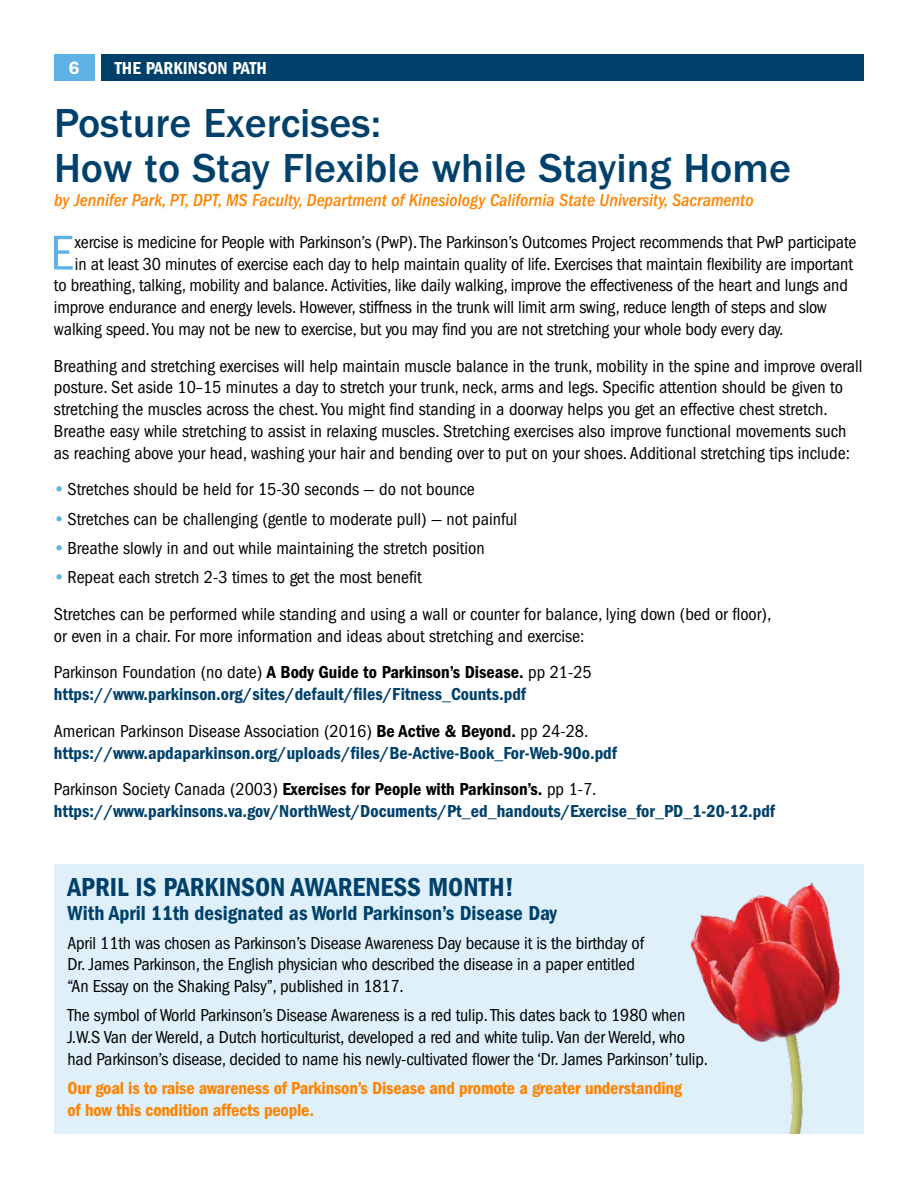
<style>
.page{position:relative;width:918px;height:1188px;background:#fff}
.page>*{position:absolute;margin:0;border:0;box-sizing:border-box;transform-origin:0 0}
.t1{font:condensed 50.55px "ITC Franklin Gothic Std";color:#5eb3e4}
.t2{font:500 42px/45px "ITC Franklin Gothic Std";color:#00416b}
.t3{font:27px "ITC Franklin Gothic Std Dm Cd";color:#00416b}
.t4{font:21px "ITC Franklin Gothic Std Dm Cd";color:#00416b}
.t5{font:condensed 18px/21.8px "ITC Franklin Gothic Std";letter-spacing:-.01em;color:#000}
.t6{font:18px "ITC Franklin Gothic Std Dm Cd";color:#00416b}
.t7{font:18px/21.8px "ITC Franklin Gothic Std Dm Cd";letter-spacing:-.01em;color:#ff8300}
.t8{font:italic 500 condensed 18px "ITC Franklin Gothic Std";color:#ff8300}
.t9{font:18px "ITC Franklin Gothic Std Dm Cd";letter-spacing:.005em;color:#fff}
.t10{font:600 18px "ITC Franklin Gothic Std";color:#fff}
.s1{font-weight:600;font-stretch:normal;color:#5eb3e4}
.s2{font-family:"ITC Franklin Gothic Std Dm Cd";font-stretch:normal}
</style>
<div class="page">
<div style="left:54px;top:54px;width:40px;height:27px;background:#5eb3e4"></div>
<div style="left:101px;top:54px;width:763px;height:27px;background:#00416b"></div>
<div style="left:54px;top:864px;width:810px;height:270px;background:#dff0fa"></div>
<img style="left:690px;top:882px;width:150px;height:252px">
<p class="t10" style="left:69px;top:57px;width:12px">6</p>
<p class="t9" style="left:115px;top:57px;width:154px">THE PARKINSON PATH</p>
<h2 class="t2" style="left:54px;top:101px;width:739px">Posture Exercises:<br>How to Stay Flexible while Staying Home</h2>
<p class="t8" style="left:54px;top:190px;width:701px">by Jennifer Park, PT, DPT, MS Faculty, Department of Kinesiology California State University, Sacramento</p>
<h1 class="t1" style="left:50px;top:224px;width:25px">E</h1>
<p class="t5" style="left:75px;top:231px;width:783px">xercise is medicine for People with Parkinson’s (PwP). The Parkinson’s Outcomes Project recommends that PwP participate</p>
<p class="t5" style="left:75px;top:253px;width:779px">in at least 30 minutes of exercise each day to help maintain quality of life. Exercises that maintain flexibility are important</p>
<p class="t5" style="left:54px;top:275px;width:795px">to breathing, talking, mobility and balance. Activities, like daily walking, improve the effectiveness of the heart and lungs and</p>
<p class="t5" style="left:54px;top:296px;width:775px">improve endurance and energy levels. However, stiffness in the trunk will limit arm swing, reduce length of steps and slow</p>
<p class="t5" style="left:54px;top:318px;width:731px">walking speed. You may not be new to exercise, but you may find you are not stretching your whole body every day.</p>
<p class="t5" style="left:54px;top:355px;width:810px">Breathing and stretching exercises will help maintain muscle balance in the trunk, mobility in the spine and improve overall posture. Set aside 10–15 minutes a day to stretch your trunk, neck, arms and legs. Specific attention should be given to stretching the muscles across the chest. You might find standing in a doorway helps you get an effective chest stretch.<br>Breathe easy while stretching to assist in relaxing muscles. Stretching exercises also improve functional movements such as reaching above your head, washing your hair and bending over to put on your shoes. Additional stretching tips include:</p>
<p class="t5" style="left:54px;top:479px;width:422px"><span class="s1">•</span>Stretches should be held for 15-30 seconds — do not bounce</p>
<p class="t5" style="left:54px;top:508px;width:465px"><span class="s1">•</span>Stretches can be challenging (gentle to moderate pull) — not painful</p>
<p class="t5" style="left:54px;top:537px;width:432px"><span class="s1">•</span>Breathe slowly in and out while maintaining the stretch position</p>
<p class="t5" style="left:54px;top:559px;width:719px;line-height:36.8px"><span class="s1">•</span>Repeat each stretch 2-3 times to get the most benefit<br>Stretches can be performed while standing and using a wall or counter for balance, lying down (bed or floor),</p>
<p class="t5" style="left:54px;top:617px;width:539px;line-height:36.8px">or even in a chair. For more information and ideas about stretching and exercise:<br>Parkinson Foundation (no date) <span class="s2">A Body Guide to Parkinson’s Disease.</span> pp 21-25</p>
<p class="t6" style="left:54px;top:684px;width:474px">https://www.parkinson.org/sites/default/files/Fitness_Counts.pdf</p>
<p class="t5" style="left:54px;top:720px;width:536px">American Parkinson Disease Association (2016) <span class="s2">Be Active &amp; Beyond.</span> pp 24-28.</p>
<p class="t6" style="left:54px;top:742px;width:565px">https://www.apdaparkinson.org/uploads/files/Be-Active-Book_For-Web-90o.pdf</p>
<p class="t5" style="left:54px;top:779px;width:544px">Parkinson Society Canada (2003) <span class="s2">Exercises for People with Parkinson’s.</span> pp 1-7.</p>
<p class="t6" style="left:54px;top:801px;width:723px">https://www.parkinsons.va.gov/NorthWest/Documents/Pt_ed_handouts/Exercise_for_PD_1-20-12.pdf</p>
<h3 class="t3" style="left:68px;top:872px;width:448px">APRIL IS PARKINSON AWARENESS MONTH!</h3>
<p class="t4" style="left:68px;top:901px;width:491px">With April 11th designated as World Parkinson’s Disease Day</p>
<p class="t5" style="left:68px;top:932px;width:578px">April 11th was chosen as Parkinson’s Disease Awareness Day because it is the birthday of<br>Dr. James Parkinson, the English physician who described the disease in a paper entitled “An Essay on the Shaking Palsy”, published in 1817.</p>
<p class="t5" style="left:68px;top:1005px;width:642px">The symbol of World Parkinson’s Disease Awareness is a red tulip. This dates back to 1980 when<br>J.W.S Van der Wereld, a Dutch horticulturist, developed a red and white tulip. Van der Wereld, who had Parkinson’s disease, decided to name his newly-cultivated flower the ‘Dr. James Parkinson’ tulip.</p>
<p class="t7" style="left:68px;top:1077px;width:616px">Our goal is to raise awareness of Parkinson’s Disease and promote a greater understanding of how this condition affects people.</p>
</div>
